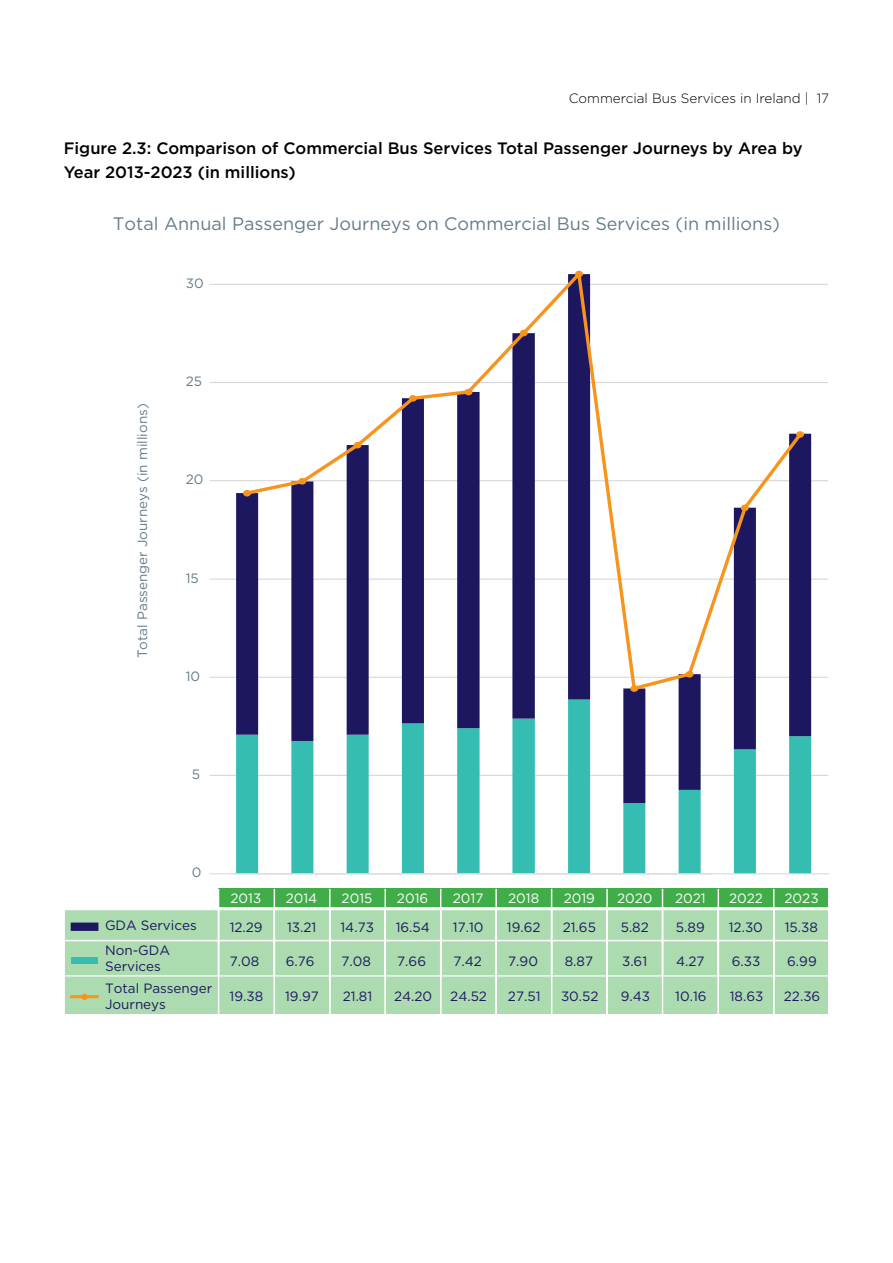
<style>
.page{position:relative;width:893px;height:1263px;background:#fff}
.page>*{position:absolute;margin:0;border:0;box-sizing:border-box;transform-origin:0 0}
.t1{font:18px "Gotham";color:#637d8b}
.t2{font:500 16.5px/24px "Gotham";color:#000}
.t3{font:13.5px/16.2px "Gotham";color:#1d1760}
.t4{font:13.5px "Gotham";color:#637d8b}
.t5{font:13.5px "Gotham";color:#fff}
.t6{font:300 13.5px "Gotham";color:#000}
</style>
<div class="page">
<div style="left:219px;top:889px;width:609px;height:30px;background:#41ad49"></div>
<svg style="left:65px;top:908px;width:763px;height:106px;background:#aedcb2"></svg>
<hr style="left:209px;top:284px;width:619px;height:1px;background:#d9d9d9">
<hr style="left:209px;top:382px;width:619px;height:1px;background:#d9d9d9">
<hr style="left:209px;top:480px;width:619px;height:1px;background:#d9d9d9">
<hr style="left:209px;top:579px;width:619px;height:1px;background:#d9d9d9">
<hr style="left:209px;top:677px;width:619px;height:1px;background:#d9d9d9">
<hr style="left:209px;top:775px;width:619px;height:1px;background:#d9d9d9">
<svg style="left:236px;top:803px;width:575px;height:70px"></svg>
<svg style="left:236px;top:433px;width:575px;height:370px"></svg>
<hr style="left:209px;top:873px;width:503px;height:1px;background:#d9d9d9">
<hr style="left:233px;top:873px;width:596px;height:1px;background:#d9d9d9">
<div style="left:71px;top:923px;width:27px;height:7px;background:#1d1760"></div>
<div style="left:71px;top:922px;width:27px;height:9px;border:2px solid #1d1760"></div>
<div style="left:71px;top:957px;width:27px;height:7px;background:#36bdb2"></div>
<svg style="left:773px;top:889px;width:1px;height:18px"></svg>
<svg style="left:718px;top:889px;width:1px;height:18px"></svg>
<svg style="left:662px;top:889px;width:1px;height:18px"></svg>
<svg style="left:606px;top:889px;width:2px;height:18px"></svg>
<svg style="left:551px;top:889px;width:1px;height:18px"></svg>
<svg style="left:495px;top:889px;width:2px;height:18px"></svg>
<svg style="left:440px;top:889px;width:1px;height:18px"></svg>
<svg style="left:384px;top:889px;width:2px;height:18px"></svg>
<svg style="left:329px;top:889px;width:2px;height:18px"></svg>
<svg style="left:274px;top:889px;width:1px;height:18px"></svg>
<hr style="left:773px;top:908px;width:1px;height:32px;background:#fff">
<hr style="left:718px;top:908px;width:1px;height:32px;background:#fff">
<hr style="left:662px;top:908px;width:1px;height:32px;background:#fff">
<hr style="left:606px;top:908px;width:2px;height:32px;background:#fff">
<hr style="left:551px;top:908px;width:1px;height:32px;background:#fff">
<hr style="left:495px;top:908px;width:2px;height:32px;background:#fff">
<hr style="left:440px;top:908px;width:1px;height:32px;background:#fff">
<hr style="left:384px;top:908px;width:2px;height:32px;background:#fff">
<hr style="left:329px;top:908px;width:2px;height:32px;background:#fff">
<hr style="left:274px;top:908px;width:1px;height:32px;background:#fff">
<hr style="left:218px;top:908px;width:1px;height:32px;background:#fff">
<hr style="left:64px;top:907px;width:765px;height:1px;background:#fff">
<hr style="left:773px;top:940px;width:1px;height:36px;background:#fff">
<hr style="left:718px;top:940px;width:1px;height:36px;background:#fff">
<hr style="left:662px;top:940px;width:1px;height:36px;background:#fff">
<hr style="left:606px;top:940px;width:2px;height:36px;background:#fff">
<hr style="left:551px;top:940px;width:1px;height:36px;background:#fff">
<hr style="left:495px;top:940px;width:2px;height:36px;background:#fff">
<hr style="left:440px;top:940px;width:1px;height:36px;background:#fff">
<hr style="left:384px;top:940px;width:2px;height:36px;background:#fff">
<hr style="left:329px;top:940px;width:2px;height:36px;background:#fff">
<hr style="left:274px;top:940px;width:1px;height:36px;background:#fff">
<hr style="left:218px;top:940px;width:1px;height:36px;background:#fff">
<hr style="left:64px;top:940px;width:765px;height:1px;background:#fff">
<hr style="left:773px;top:976px;width:1px;height:39px;background:#fff">
<hr style="left:718px;top:976px;width:1px;height:39px;background:#fff">
<hr style="left:662px;top:976px;width:1px;height:39px;background:#fff">
<hr style="left:606px;top:976px;width:2px;height:39px;background:#fff">
<hr style="left:551px;top:976px;width:1px;height:39px;background:#fff">
<hr style="left:496px;top:976px;width:1px;height:39px;background:#fff">
<hr style="left:440px;top:976px;width:1px;height:39px;background:#fff">
<hr style="left:385px;top:976px;width:1px;height:39px;background:#fff">
<hr style="left:329px;top:976px;width:1px;height:39px;background:#fff">
<hr style="left:274px;top:976px;width:1px;height:39px;background:#fff">
<hr style="left:218px;top:976px;width:1px;height:39px;background:#fff">
<hr style="left:64px;top:975px;width:765px;height:1px;background:#fff">
<hr style="left:71px;top:995px;width:27px;height:3px;background:#f7941e">
<div style="left:81px;top:994px;width:7px;height:6px;background:#f7941e;border-radius:50%"></div>
<svg style="left:243px;top:270px;width:562px;height:423px"></svg>
<div style="left:243px;top:490px;width:8px;height:6px;background:#f7941e;border-radius:50%"></div>
<div style="left:298px;top:478px;width:8px;height:7px;background:#f7941e;border-radius:50%"></div>
<div style="left:354px;top:442px;width:8px;height:6px;background:#f7941e;border-radius:50%"></div>
<div style="left:409px;top:395px;width:8px;height:7px;background:#f7941e;border-radius:50%"></div>
<div style="left:464px;top:389px;width:8px;height:6px;background:#f7941e;border-radius:50%"></div>
<div style="left:520px;top:330px;width:8px;height:6px;background:#f7941e;border-radius:50%"></div>
<div style="left:575px;top:271px;width:8px;height:6px;background:#f7941e;border-radius:50%"></div>
<div style="left:630px;top:685px;width:8px;height:7px;background:#f7941e;border-radius:50%"></div>
<div style="left:685px;top:671px;width:8px;height:6px;background:#f7941e;border-radius:50%"></div>
<div style="left:741px;top:504px;width:8px;height:7px;background:#f7941e;border-radius:50%"></div>
<div style="left:796px;top:431px;width:8px;height:7px;background:#f7941e;border-radius:50%"></div>
<p class="t6" style="left:569px;top:90px;width:262px">Commercial Bus Services in Ireland | 17</p>
<p class="t2" style="left:64px;top:135px;width:740px">Figure 2.3: Comparison of Commercial Bus Services Total Passenger Journeys by Area by<br>Year 2013-2023 (in millions)</p>
<h1 class="t1" style="left:113px;top:212px;width:669px">Total Annual Passenger Journeys on Commercial Bus Services (in millions)</h1>
<p class="t4" style="left:186px;top:274px;width:19px">30</p>
<p class="t4" style="left:134px;top:658px;width:256px;rotate:-90deg">Total Passenger Journeys (in millions)</p>
<p class="t4" style="left:186px;top:372px;width:18px">25</p>
<p class="t4" style="left:186px;top:471px;width:19px">20</p>
<p class="t4" style="left:186px;top:569px;width:15px">15</p>
<p class="t4" style="left:186px;top:667px;width:16px">10</p>
<p class="t4" style="left:192px;top:765px;width:10px">5</p>
<p class="t4" style="left:192px;top:864px;width:11px">0</p>
<p class="t5" style="left:230px;top:890px;width:32px">2013</p>
<p class="t5" style="left:286px;top:890px;width:33px">2014</p>
<p class="t5" style="left:342px;top:890px;width:32px">2015</p>
<p class="t5" style="left:397px;top:890px;width:33px">2016</p>
<p class="t5" style="left:453px;top:890px;width:32px">2017</p>
<p class="t5" style="left:508px;top:890px;width:33px">2018</p>
<p class="t5" style="left:564px;top:890px;width:33px">2019</p>
<p class="t5" style="left:617px;top:890px;width:37px">2020</p>
<p class="t5" style="left:675px;top:890px;width:32px">2021</p>
<p class="t5" style="left:729px;top:890px;width:35px">2022</p>
<p class="t5" style="left:784px;top:890px;width:36px">2023</p>
<p class="t3" style="left:105px;top:917px;width:93px">GDA Services</p>
<p class="t3" style="left:230px;top:918px;width:35px">12.29</p>
<p class="t3" style="left:287px;top:918px;width:31px">13.21</p>
<p class="t3" style="left:340px;top:918px;width:35px">14.73</p>
<p class="t3" style="left:396px;top:918px;width:36px">16.54</p>
<p class="t3" style="left:453px;top:918px;width:32px">17.10</p>
<p class="t3" style="left:507px;top:918px;width:35px">19.62</p>
<p class="t3" style="left:563px;top:918px;width:35px">21.65</p>
<p class="t3" style="left:621px;top:918px;width:30px">5.82</p>
<p class="t3" style="left:676px;top:918px;width:30px">5.89</p>
<p class="t3" style="left:729px;top:918px;width:36px">12.30</p>
<p class="t3" style="left:785px;top:918px;width:35px">15.38</p>
<p class="t3" style="left:105px;top:942px;width:67px">Non-GDA<br>Services</p>
<p class="t3" style="left:230px;top:952px;width:31px">7.08</p>
<p class="t3" style="left:286px;top:952px;width:30px">6.76</p>
<p class="t3" style="left:341px;top:952px;width:31px">7.08</p>
<p class="t3" style="left:397px;top:952px;width:30px">7.66</p>
<p class="t3" style="left:453px;top:952px;width:30px">7.42</p>
<p class="t3" style="left:508px;top:952px;width:31px">7.90</p>
<p class="t3" style="left:565px;top:952px;width:30px">8.87</p>
<p class="t3" style="left:622px;top:952px;width:27px">3.61</p>
<p class="t3" style="left:676px;top:952px;width:30px">4.27</p>
<p class="t3" style="left:732px;top:952px;width:30px">6.33</p>
<p class="t3" style="left:787px;top:952px;width:31px">6.99</p>
<p class="t3" style="left:105px;top:979px;width:109px">Total Passenger<br>Journeys</p>
<p class="t3" style="left:230px;top:988px;width:35px">19.38</p>
<p class="t3" style="left:285px;top:988px;width:35px">19.97</p>
<p class="t3" style="left:343px;top:988px;width:31px">21.81</p>
<p class="t3" style="left:394px;top:988px;width:40px">24.20</p>
<p class="t3" style="left:450px;top:988px;width:38px">24.52</p>
<p class="t3" style="left:508px;top:988px;width:34px">27.51</p>
<p class="t3" style="left:561px;top:988px;width:39px">30.52</p>
<p class="t3" style="left:621px;top:988px;width:31px">9.43</p>
<p class="t3" style="left:675px;top:988px;width:33px">10.16</p>
<p class="t3" style="left:730px;top:988px;width:35px">18.63</p>
<p class="t3" style="left:784px;top:988px;width:38px">22.36</p>
</div>
